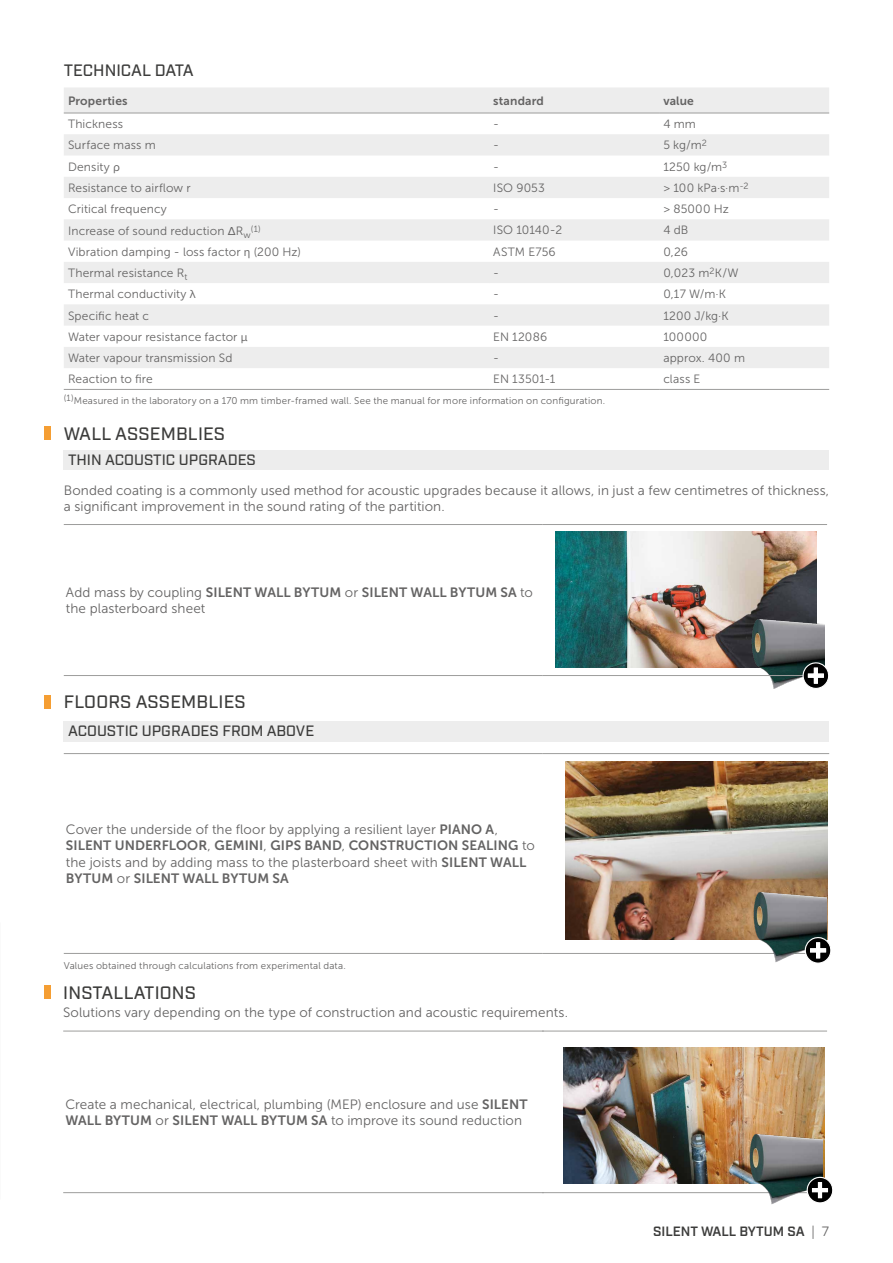
<style>
.page{position:relative;width:893px;height:1263px;background:#fff}
.page>*{position:absolute;margin:0;border:0;box-sizing:border-box;transform-origin:0 0}
.t1{font:500 18px "Industry";letter-spacing:.01em;color:#3c3c3b}
.t2{font:500 16.5px "Industry";color:#3c3c3b}
.t3{font:500 15px "Industry";color:#3c3c3b}
.t4{font:13.5px/16.2px "Museo Sans 300";letter-spacing:.005em;color:#646363}
.t5{font:13.5px "Museo Sans 700";letter-spacing:.005em;color:#646363}
.t6{font:600 13.5px "Industry";color:#3c3c3b}
.t7{font:12px "Museo Sans 300";letter-spacing:.01em;color:#646363}
.t8{font:12px "Museo Sans 700";letter-spacing:.015em;color:#646363}
.t9{font:9.75px "Museo Sans 300";letter-spacing:.02em;color:#646363}
.t10{font:9px "Museo Sans 300";color:#646363}
.s1{font-family:"Proxima Nova"}
.s2{font-family:"Museo Sans 300"}
.s3{font-family:"Museo Sans 700"}
.s4{font-weight:400;color:#646363}
</style>
<div class="page">
<hr style="left:542px;top:753px;width:287px;height:1px;background:#9d9d9c">
<hr style="left:542px;top:953px;width:287px;height:1px;background:#9d9d9c">
<img style="left:566px;top:761px;width:261px;height:179px">
<hr style="left:542px;top:1031px;width:285px;height:1px;background:#9d9d9c">
<hr style="left:542px;top:1192px;width:285px;height:1px;background:#9d9d9c">
<img style="left:564px;top:1047px;width:261px;height:136px">
<img style="left:555px;top:531px;width:261px;height:137px">
<img style="left:740px;top:608px;width:85px;height:81px">
<img style="left:742px;top:882px;width:85px;height:80px">
<img style="left:738px;top:1124px;width:85px;height:80px">
<svg style="left:64px;top:88px;width:765px;height:280px;fill:#ededed"></svg>
<hr style="left:64px;top:389px;width:425px;height:1px;background:#9d9d9c">
<hr style="left:489px;top:389px;width:170px;height:1px;background:#9d9d9c">
<hr style="left:659px;top:389px;width:170px;height:1px;background:#9d9d9c">
<hr style="left:64px;top:113px;width:425px;height:1px;background:#9d9d9c">
<hr style="left:489px;top:113px;width:170px;height:1px;background:#9d9d9c">
<hr style="left:659px;top:113px;width:170px;height:1px;background:#9d9d9c">
<div style="left:64px;top:450px;width:765px;height:20px;background:#ededed"></div>
<hr style="left:64px;top:675px;width:478px;height:1px;background:#9d9d9c">
<hr style="left:542px;top:675px;width:285px;height:1px;background:#9d9d9c">
<hr style="left:64px;top:524px;width:478px;height:1px;background:#9d9d9c">
<hr style="left:542px;top:524px;width:285px;height:1px;background:#9d9d9c">
<div style="left:64px;top:721px;width:765px;height:21px;background:#ededed"></div>
<hr style="left:64px;top:753px;width:478px;height:1px;background:#9d9d9c">
<hr style="left:64px;top:953px;width:478px;height:1px;background:#9d9d9c">
<hr style="left:63px;top:1031px;width:481px;height:1px;background:#9d9d9c">
<hr style="left:63px;top:1192px;width:481px;height:1px;background:#9d9d9c">
<div style="left:45px;top:426px;width:6px;height:14px;background:#f59e33"></div>
<svg style="left:802px;top:662px;width:27px;height:27px"></svg>
<div style="left:45px;top:695px;width:6px;height:13px;background:#f59e33"></div>
<svg style="left:804px;top:937px;width:27px;height:26px"></svg>
<div style="left:44px;top:985px;width:6px;height:14px;background:#f59e33"></div>
<svg style="left:806px;top:1176px;width:27px;height:28px"></svg>
<p class="t2" style="left:64px;top:60px;width:131px">TECHNICAL DATA</p>
<p class="t8" style="left:68px;top:94px;width:61px">Properties</p>
<p class="t8" style="left:493px;top:94px;width:52px">standard</p>
<p class="t8" style="left:663px;top:94px;width:32px">value</p>
<p class="t7" style="left:68px;top:118px;width:57px">Thickness</p>
<p class="t7" style="left:493px;top:118px;width:7px">-</p>
<p class="t7" style="left:663px;top:118px;width:34px">4 mm</p>
<p class="t7" style="left:68px;top:139px;width:89px">Surface mass m</p>
<p class="t7" style="left:493px;top:139px;width:7px">-</p>
<p class="t7" style="left:663px;top:139px;width:45px">5 kg/m<sup>2</sup></p>
<p class="t7" style="left:68px;top:160px;width:53px">Density <span class="s1">ρ</span></p>
<p class="t7" style="left:493px;top:160px;width:7px">-</p>
<p class="t7" style="left:663px;top:160px;width:65px">1250 kg/m<sup>3</sup></p>
<p class="t7" style="left:68px;top:181px;width:124px">Resistance to airflow r</p>
<p class="t7" style="left:493px;top:181px;width:53px">ISO 9053</p>
<p class="t7" style="left:663px;top:181px;width:87px">&gt; 100 kPa·s·m<sup>-2</sup></p>
<p class="t7" style="left:68px;top:203px;width:100px">Critical frequency</p>
<p class="t7" style="left:493px;top:203px;width:7px">-</p>
<p class="t7" style="left:663px;top:203px;width:67px">&gt; 85000 Hz</p>
<p class="t7" style="left:68px;top:224px;width:184px">Increase of sound reduction <span class="s1">Δ</span>R<sub>w</sub></p>
<p class="t10" style="left:251px;top:224px;width:11px">(1)</p>
<p class="t7" style="left:493px;top:224px;width:70px">ISO 10140-2</p>
<p class="t7" style="left:663px;top:224px;width:27px">4 dB</p>
<p class="t7" style="left:68px;top:245px;width:235px">Vibration damping - loss factor <span class="s1">η</span> (200 Hz)</p>
<p class="t7" style="left:493px;top:245px;width:64px">ASTM E756</p>
<p class="t7" style="left:663px;top:245px;width:26px">0,26</p>
<p class="t7" style="left:68px;top:266px;width:121px">Thermal resistance R<sub>t</sub></p>
<p class="t7" style="left:493px;top:266px;width:7px">-</p>
<p class="t7" style="left:663px;top:266px;width:77px">0,023 m<sup>2</sup>K/W</p>
<p class="t7" style="left:68px;top:288px;width:129px">Thermal conductivity <span class="s1">λ</span></p>
<p class="t7" style="left:493px;top:288px;width:7px">-</p>
<p class="t7" style="left:663px;top:288px;width:64px">0,17 W/m·K</p>
<p class="t7" style="left:68px;top:309px;width:83px">Specific heat c</p>
<p class="t7" style="left:493px;top:309px;width:7px">-</p>
<p class="t7" style="left:663px;top:309px;width:67px">1200 J/kg·K</p>
<p class="t7" style="left:68px;top:330px;width:181px">Water vapour resistance factor <span class="s1">μ</span></p>
<p class="t7" style="left:493px;top:330px;width:55px">EN 12086</p>
<p class="t7" style="left:663px;top:330px;width:46px">100000</p>
<p class="t7" style="left:68px;top:351px;width:166px">Water vapour transmission Sd</p>
<p class="t7" style="left:493px;top:351px;width:7px">-</p>
<p class="t7" style="left:663px;top:351px;width:83px">approx. 400 m</p>
<p class="t7" style="left:68px;top:373px;width:86px">Reaction to fire</p>
<p class="t7" style="left:493px;top:373px;width:64px">EN 13501-1</p>
<p class="t7" style="left:663px;top:373px;width:39px">class E</p>
<p class="t9" style="left:64px;top:395px;width:543px"><sup>(1)</sup>Measured in the laboratory on a 170 mm timber-framed wall. See the manual for more information on configuration.</p>
<h1 class="t1" style="left:64px;top:423px;width:163px">WALL ASSEMBLIES</h1>
<p class="t3" style="left:68px;top:451px;width:189px">THIN ACOUSTIC UPGRADES</p>
<p class="t4" style="left:64px;top:482px;width:767px">Bonded coating is a commonly used method for acoustic upgrades because it allows, in just a few centimetres of thickness, a significant improvement in the sound rating of the partition.</p>
<p class="t5" style="left:66px;top:585px;width:469px"><span class="s2">Add mass by coupling</span> SILENT WALL BYTUM <span class="s2">or</span> SILENT WALL BYTUM SA <span class="s2">to</span></p>
<p class="t4" style="left:66px;top:600px;width:141px">the plasterboard sheet</p>
<h1 class="t1" style="left:64px;top:691px;width:183px">FLOORS ASSEMBLIES</h1>
<p class="t3" style="left:68px;top:722px;width:248px">ACOUSTIC UPGRADES FROM ABOVE</p>
<p class="t4" style="left:66px;top:822px;width:434px">Cover the underside of the floor by applying a resilient layer <span class="s3">PIANO A</span>,</p>
<p class="t5" style="left:66px;top:838px;width:470px">SILENT UNDERFLOOR<span class="s2">,</span> GEMINI<span class="s2">,</span> GIPS BAND<span class="s2">,</span> CONSTRUCTION SEALING <span class="s2">to</span></p>
<p class="t4" style="left:66px;top:854px;width:462px">the joists and by adding mass to the plasterboard sheet with <span class="s3">SILENT WALL</span></p>
<p class="t5" style="left:66px;top:871px;width:224px">BYTUM <span class="s2">or</span> SILENT WALL BYTUM SA</p>
<p class="t9" style="left:64px;top:961px;width:283px">Values obtained through calculations from experimental data.</p>
<h1 class="t1" style="left:63px;top:982px;width:134px">INSTALLATIONS</h1>
<p class="t4" style="left:63px;top:1005px;width:506px">Solutions vary depending on the type of construction and acoustic requirements.</p>
<p class="t4" style="left:65px;top:1096px;width:464px">Create a mechanical, electrical, plumbing (MEP) enclosure and use <span class="s3">SILENT<br>WALL BYTUM</span> or <span class="s3">SILENT WALL BYTUM SA</span> to improve its sound reduction</p>
<p class="t6" style="left:653px;top:1223px;width:178px">SILENT WALL BYTUM SA <span class="s4">| 7</span></p>
</div>
